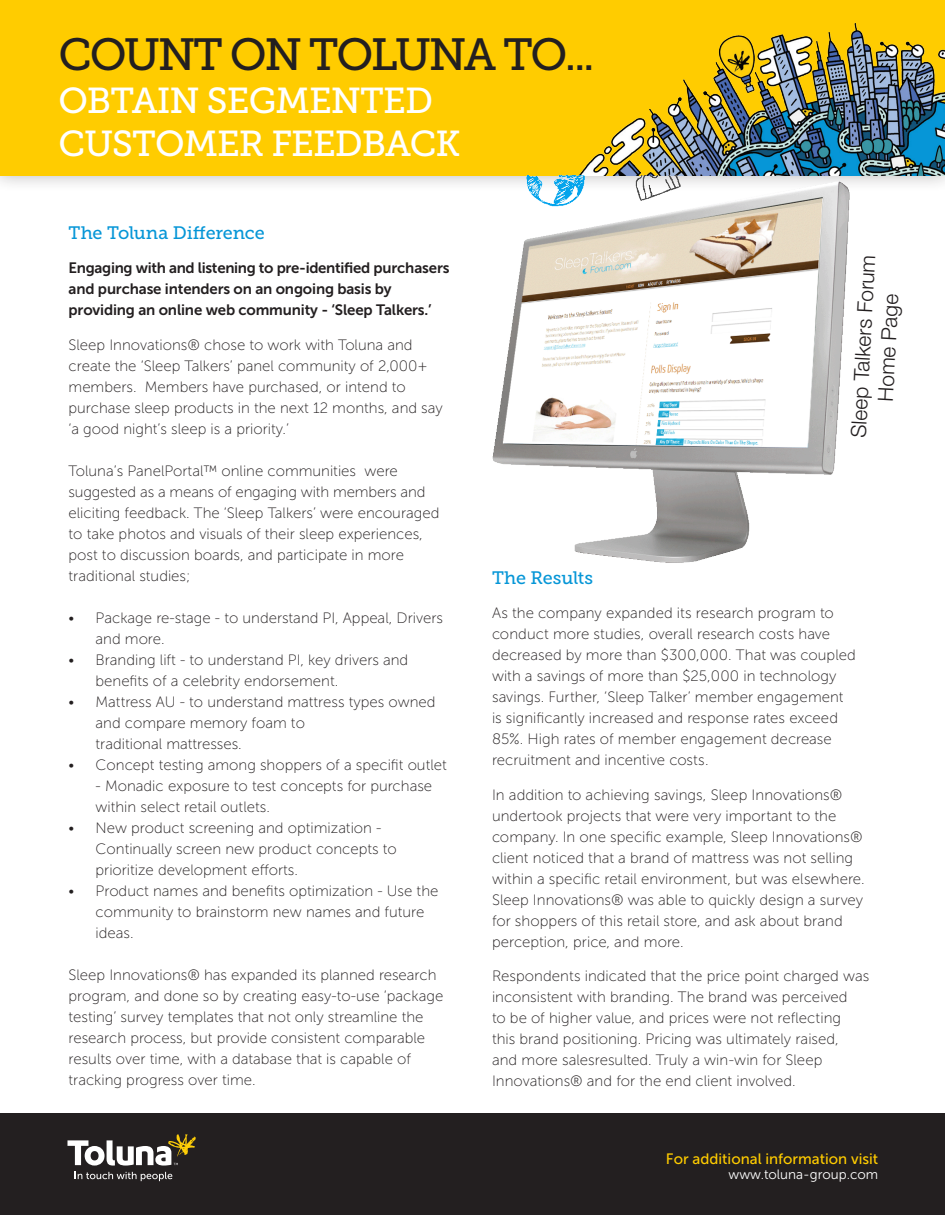
<style>
.page{position:relative;width:945px;height:1215px;background:#fff}
.page>*{position:absolute;margin:0;border:0;box-sizing:border-box;transform-origin:0 0}
.Headline{font:45px "Museo Slab 500";letter-spacing:-.05em;color:#231f20}
.Headline-2{font:36px/43.2px "Museo Slab 500";letter-spacing:-.025em;color:#fff}
.t1{font:300 21px/25.2px "Helvetica Neue LT Pro";color:#231f20;text-align:center}
.Main_Body{font:18px "Museo Slab 500";letter-spacing:-.01em;color:#0696d7}
.Main_Body-2{font:15px/21px "Museo Sans 100";color:#231f20}
.Main_Body-3{font:15px/21px "Museo Sans 700";letter-spacing:-.01em;color:#231f20}
.t2{font:15px "Museo Sans 500";color:#fc0}
.t3{font:13.5px "Museo Sans 300";color:#fff}
</style>
<div class="page">
<div style="left:0;top:0;width:945px;height:192px;background:#231f20;opacity:.3"></div>
<div style="left:0;top:0;width:944px;height:176px;background:#fc0"></div>
<div style="left:0;top:1114px;width:945px;height:101px;background:#231f20"></div>
<svg style="left:68px;top:1134px;width:128px;height:32px"></svg>
<svg style="left:75px;top:1172px;width:97px;height:9px"></svg>
<img style="left:558px;top:22px;width:386px;height:154px">
<img style="left:492px;top:176px;width:398px;height:387px">
<p class="Headline" style="left:58px;top:29px;width:538px">COUNT ON TOLUNA TO...</p>
<p class="Headline-2" style="left:58px;top:79px;width:404px">OBTAIN SEGMENTED<br>CUSTOMER FEEDBACK</p>
<p class="Main_Body" style="left:69px;top:222px;width:198px">The Toluna Difference</p>
<p class="Main_Body-3" style="left:69px;top:257px;width:382px">Engaging with and listening to pre-identified purchasers and purchase intenders on an ongoing basis by providing an online web community - ‘Sleep Talkers.’</p>
<p class="Main_Body-2" style="left:69px;top:334px;width:376px">Sleep Innovations® chose to work with Toluna and create the ‘Sleep Talkers’ panel community of 2,000+ members. Members have purchased, or intend to purchase sleep products in the next 12 months, and say ‘a good night’s sleep is a priority.’</p>
<p class="Main_Body-2" style="left:69px;top:460px;width:372px">Toluna’s PanelPortal™ online communities were suggested as a means of engaging with members and eliciting feedback. The ‘Sleep Talkers’ were encouraged to take photos and visuals of their sleep experiences, post to discussion boards, and participate in more traditional studies;</p>
<p class="Main_Body-2" style="left:96px;top:607px;width:349px;text-indent:-27px">• Package re-stage - to understand PI, Appeal, Drivers and more.</p>
<p class="Main_Body-2" style="left:96px;top:649px;width:314px;text-indent:-27px">• Branding lift - to understand PI, key drivers and benefits of a celebrity endorsement.</p>
<p class="Main_Body-2" style="left:96px;top:691px;width:341px;text-indent:-27px">• Mattress AU - to understand mattress types owned and compare memory foam to<br>traditional mattresses.</p>
<p class="Main_Body-2" style="left:69px;top:754px;width:380px">• Concept testing among shoppers of a specifit outlet</p>
<p class="Main_Body-2" style="left:96px;top:775px;width:338px">- Monadic exposure to test concepts for purchase within select retail outlets.</p>
<p class="Main_Body-2" style="left:96px;top:817px;width:303px;text-indent:-27px">• New product screening and optimization -<br>Continually screen new product concepts to prioritize development efforts.</p>
<p class="Main_Body-2" style="left:96px;top:880px;width:344px;text-indent:-27px">• Product names and benefits optimization - Use the community to brainstorm new names and future ideas.</p>
<p class="Main_Body-2" style="left:69px;top:964px;width:376px">Sleep Innovations® has expanded its planned research program, and done so by creating easy-to-use ‘package testing’ survey templates that not only streamline the research process, but provide consistent comparable results over time, with a database that is capable of tracking progress over time.</p>
<p class="t1" style="left:845px;top:437px;width:185px;rotate:-87deg">Sleep Talkers Forum<br>Home Page</p>
<p class="Main_Body" style="left:492px;top:567px;width:103px">The Results</p>
<p class="Main_Body-2" style="left:492px;top:603px;width:365px">As the company expanded its research program to conduct more studies, overall research costs have decreased by more than $300,000. That was coupled with a savings of more than $25,000 in technology savings. Further, ‘Sleep Talker’ member engagement is significantly increased and response rates exceed 85%. High rates of member engagement decrease recruitment and incentive costs.</p>
<p class="Main_Body-2" style="left:492px;top:784px;width:374px">In addition to achieving savings, Sleep Innovations® undertook projects that were very important to the company. In one specific example, Sleep Innovations® client noticed that a brand of mattress was not selling within a specific retail environment, but was elsewhere.<br>Sleep Innovations® was able to quickly design a survey for shoppers of this retail store, and ask about brand perception, price, and more.</p>
<p class="Main_Body-2" style="left:492px;top:966px;width:379px">Respondents indicated that the price point charged was inconsistent with branding. The brand was perceived<br>to be of higher value, and prices were not reflecting<br>this brand positioning. Pricing was ultimately raised,<br>and more salesresulted. Truly a win-win for Sleep Innovations® and for the end client involved.</p>
<p class="t2" style="left:666px;top:1151px;width:214px">For additional information visit</p>
<p class="t3" style="left:729px;top:1167px;width:151px">www.toluna-group.com</p>
</div>
